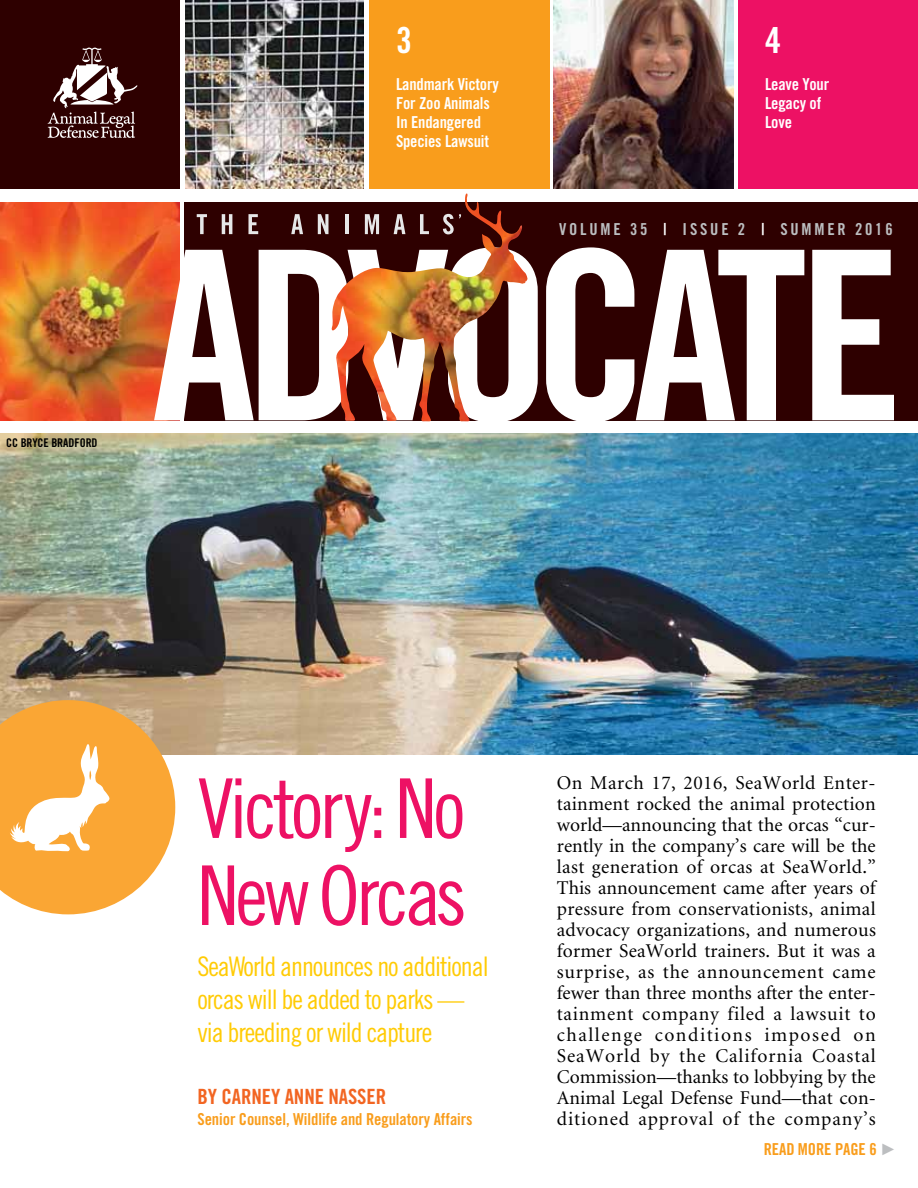
<style>
.page{position:relative;width:918px;height:1188px;background:#fff}
.page>*{position:absolute;margin:0;border:0;box-sizing:border-box;transform-origin:0 0}
.t1{font:82.5px/87px "Trade Gothic LT Cond Eighteen";letter-spacing:-.04em;color:#ed1164}
.t2{font:36px "Trade Gothic LT Std Bd Cn 20";color:#fff}
.t3{font:27px/33px "Trade Gothic LT Cond Eighteen";letter-spacing:-.04em;color:#ffcb05}
.t4{font:21px "Trade Gothic LT Std Bd Cn 20";letter-spacing:-.005em;color:#f26522}
.t5{font:19.5px/21px "Minion";letter-spacing:.045em;color:#000;text-align:justify}
.t6{font:16.5px/18.8px "Trade Gothic LT Std Bd Cn 20";letter-spacing:-.01em;color:#fff}
.t7{font:16.5px "Trade Gothic LT Std Bd Cn 20";letter-spacing:-.005em;color:#f99d1c}
.t8{font:16.5px "Trade Gothic LT Std Bd Cn 20";letter-spacing:.17em;color:#bcbec0}
.t9{font:12px "Trade Gothic LT Std Bd Cn 20";letter-spacing:-.005em;color:#000}
.s1{color:#fff}
.s2{font-family:"Arial";font-weight:700;color:#bcbec0}
</style>
<div class="page">
<div style="left:369px;top:0;width:177px;height:189px;background:#f99d1c"></div>
<div style="left:0;top:0;width:180px;height:189px;background:#2e0000"></div>
<svg style="left:48px;top:47px;width:90px;height:91px"></svg>
<img style="left:554px;top:0;width:180px;height:189px">
<img style="left:185px;top:0;width:179px;height:188px">
<img style="left:0;top:433px;width:918px;height:322px">
<div style="left:738px;top:0;width:180px;height:189px;background:#ed1164"></div>
<div style="left:184px;top:202px;width:734px;height:219px;background:#2e0000"></div>
<img style="left:0;top:202px;width:180px;height:218px">
<svg style="left:154px;top:247px;width:384px;height:175px"></svg>
<svg style="left:546px;top:247px;width:258px;height:174px"></svg>
<svg style="left:812px;top:250px;width:82px;height:170px"></svg>
<svg style="left:197px;top:214px;width:10px;height:20px"></svg>
<svg style="left:222px;top:214px;width:10px;height:20px"></svg>
<svg style="left:248px;top:214px;width:10px;height:20px"></svg>
<svg style="left:291px;top:214px;width:12px;height:20px"></svg>
<svg style="left:318px;top:214px;width:10px;height:20px"></svg>
<img style="left:331px;top:196px;width:197px;height:225px">
<svg style="left:0;top:700px;width:175px;height:214px"></svg>
<p class="t9" style="left:6px;top:436px;width:93px">CC BRYCE BRADFORD</p>
<h2 class="t2" style="left:396px;top:18px;width:17px">3</h2>
<p class="t6" style="left:396px;top:75px;width:104px">Landmark Victory<br>For Zoo Animals<br>In Endangered<br>Species Lawsuit</p>
<h2 class="t2" style="left:765px;top:18px;width:17px">4</h2>
<p class="t6" style="left:765px;top:75px;width:66px">Leave Your<br>Legacy of<br>Love</p>
<p class="t8" style="left:559px;top:219px;width:335px">VOLUME 35 <span class="s1">|</span> ISSUE 2 <span class="s1">|</span> SUMMER 2016</p>
<h1 class="t1" style="left:197px;top:764px;width:271px">Victory: No<br>New Orcas</h1>
<h3 class="t3" style="left:197px;top:950px;width:293px">SeaWorld announces no additional orcas will be added to parks — via breeding or wild capture</h3>
<p class="t4" style="left:197px;top:1084px;width:142px">By Carney Anne Nasser</p>
<p class="t7" style="left:197px;top:1109px;width:277px">Senior Counsel, Wildlife and Regulatory Affairs</p>
<p class="t5" style="left:557px;top:773px;width:321px">On March 17, 2016, SeaWorld Enter&shy;tainment rocked the animal protection world—announcing that the orcas “cur&shy;rently in the company’s care will be the last generation of orcas at SeaWorld.” This announcement came after years of pressure from conservationists, animal advocacy organizations, and numerous former SeaWorld trainers. But it was a surprise, as the announcement came fewer than three months after the enter&shy;tainment company filed a lawsuit to challenge conditions imposed on SeaWorld by the California Coastal Commission—thanks to lobbying by the Animal Legal Defense Fund—that con&shy;ditioned approval of the company’s</p>
<p class="t7" style="left:764px;top:1139px;width:134px">READ MORE PAGE 6 <span class="s2">►</span></p>
</div>
